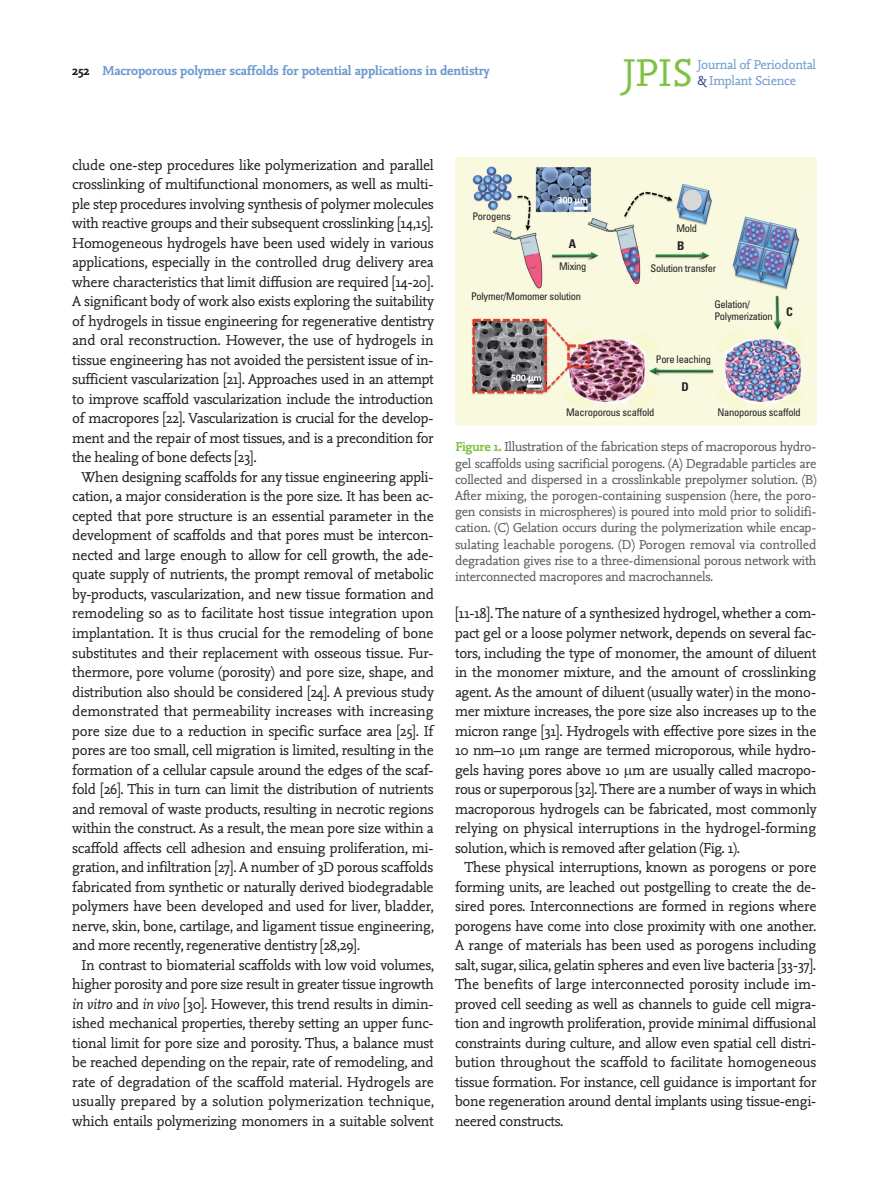
<style>
.page{position:relative;width:893px;height:1191px;background:#fff}
.page>*{position:absolute;margin:0;border:0;box-sizing:border-box;transform-origin:0 0}
.JPIS__둘째{font:40.5px "Nexus Mix";color:#7fc241}
.본문{font:15px/19.5px "Nexus Mix";letter-spacing:-.02em;color:#231f20;text-align:justify}
.캡션{font:13.5px/16.2px "Nexus Mix";letter-spacing:-.02em;color:#57585a;text-align:justify}
.러닝타이틀{font:700 13.5px "Nexus Mix";letter-spacing:-.01em;color:#6b99d0}
.jpis__full__둘째{font:13.5px "Nexus Mix";letter-spacing:-.02em;color:#6b99d0}
.쪽번호_짝{font:700 13.5px "Nexus Mix";color:#231f20}
.그림지문{font:700 condensed 12px "Univers LT Std";color:#231f20}
.그림지문-2{font:condensed 10.5px/12.6px "Univers LT Std";letter-spacing:-.025em;color:#231f20}
.s1{color:#253f8e}
.s2{font-style:italic}
.s3{font-weight:700;color:#7fc241}
</style>
<div class="page">
<img style="left:455px;top:157px;width:361px;height:268px">
<p class="쪽번호_짝" style="left:72px;top:62px;width:19px">252</p>
<p class="러닝타이틀" style="left:102px;top:62px;width:389px">Macroporous polymer scaffolds for potential applications in dentistry</p>
<p class="JPIS__둘째" style="left:623px;top:47px;width:71px">JPIS</p>
<p class="jpis__full__둘째" style="left:697px;top:56px;width:120px">Journal of Periodontal</p>
<p class="jpis__full__둘째" style="left:697px;top:72px;width:100px"><span class="s1">&amp;</span> Implant Science</p>
<p class="본문" style="left:72px;top:155px;width:363px">clude one-step procedures like polymerization and parallel crosslinking of multifunctional monomers, as well as multi&shy;ple step procedures involving synthesis of polymer molecules with reactive groups and their subsequent crosslinking [14,15].<br>Homogeneous hydrogels have been used widely in various applications, especially in the controlled drug delivery area where characteristics that limit diffusion are required [14-20].<br>A significant body of work also exists exploring the suitability of hydrogels in tissue engineering for regenerative dentistry and oral reconstruction. However, the use of hydrogels in tissue engineering has not avoided the persistent issue of in&shy;sufficient vascularization [21]. Approaches used in an attempt to improve scaffold vascularization include the introduction of macropores [22]. Vascularization is crucial for the develop&shy;ment and the repair of most tissues, and is a precondition for the healing of bone defects [23].</p>
<p class="본문" style="left:72px;top:467px;width:363px;text-indent:9px">When designing scaffolds for any tissue engineering appli&shy;cation, a major consideration is the pore size. It has been ac&shy;cepted that pore structure is an essential parameter in the development of scaffolds and that pores must be intercon&shy;nected and large enough to allow for cell growth, the ade&shy;quate supply of nutrients, the prompt removal of metabolic by-products, vascularization, and new tissue formation and remodeling so as to facilitate host tissue integration upon implantation. It is thus crucial for the remodeling of bone substitutes and their replacement with osseous tissue. Fur&shy;thermore, pore volume (porosity) and pore size, shape, and distribution also should be considered [24]. A previous study demonstrated that permeability increases with increasing pore size due to a reduction in specific surface area [25]. If pores are too small, cell migration is limited, resulting in the formation of a cellular capsule around the edges of the scaf&shy;fold [26]. This in turn can limit the distribution of nutrients and removal of waste products, resulting in necrotic regions within the construct. As a result, the mean pore size within a scaffold affects cell adhesion and ensuing proliferation, mi&shy;gration, and infiltration [27]. A number of 3D porous scaffolds fabricated from synthetic or naturally derived biodegradable polymers have been developed and used for liver, bladder, nerve, skin, bone, cartilage, and ligament tissue engineering, and more recently, regenerative dentistry [28,29].</p>
<p class="본문" style="left:72px;top:954px;width:363px;text-indent:9px">In contrast to biomaterial scaffolds with low void volumes, higher porosity and pore size result in greater tissue ingrowth <span class="s2">in vitro</span> and <span class="s2">in vivo</span> [30]. However, this trend results in dimin&shy;ished mechanical properties, thereby setting an upper func&shy;tional limit for pore size and porosity. Thus, a balance must be reached depending on the repair, rate of remodeling, and rate of degradation of the scaffold material. Hydrogels are usually prepared by a solution polymerization technique, which entails polymerizing monomers in a suitable solvent</p>
<p class="그림지문-2" style="left:472px;top:210px;width:40px">Porogens</p>
<p class="그림지문-2" style="left:676px;top:222px;width:22px">Mold</p>
<p class="그림지문" style="left:569px;top:236px;width:9px">A</p>
<p class="그림지문" style="left:677px;top:239px;width:9px">B</p>
<p class="그림지문-2" style="left:559px;top:260px;width:29px">Mixing</p>
<p class="그림지문-2" style="left:471px;top:290px;width:112px">Polymer/Momomer solution</p>
<p class="그림지문-2" style="left:650px;top:262px;width:67px">Solution transfer</p>
<p class="그림지문-2" style="left:714px;top:297px;width:60px">Gelation/<br>Polymerization</p>
<p class="그림지문-2" style="left:656px;top:353px;width:57px">Pore leaching</p>
<p class="그림지문" style="left:681px;top:379px;width:9px">D</p>
<p class="그림지문" style="left:786px;top:304px;width:8px">C</p>
<p class="그림지문-2" style="left:566px;top:406px;width:90px">Macroporous scaffold</p>
<p class="그림지문-2" style="left:717px;top:406px;width:85px">Nanoporous scaffold</p>
<p class="캡션" style="left:455px;top:439px;width:363px"><span class="s3">Figure 1.</span> Illustration of the fabrication steps of macroporous hydro&shy;gel scaffolds using sacrificial porogens. (A) Degradable particles are collected and dispersed in a crosslinkable prepolymer solution. (B)<br>After mixing, the porogen-containing suspension (here, the poro&shy;gen consists in microspheres) is poured into mold prior to solidifi&shy;cation. (C) Gelation occurs during the polymerization while encap&shy;sulating leachable porogens. (D) Porogen removal via controlled degradation gives rise to a three-dimensional porous network with interconnected macropores and macrochannels.</p>
<p class="본문" style="left:455px;top:603px;width:363px">[11-18]. The nature of a synthesized hydrogel, whether a com&shy;pact gel or a loose polymer network, depends on several fac&shy;tors, including the type of monomer, the amount of diluent in the monomer mixture, and the amount of crosslinking agent. As the amount of diluent (usually water) in the mono&shy;mer mixture increases, the pore size also increases up to the micron range [31]. Hydrogels with effective pore sizes in the 10 nm–10 m range are termed microporous, while hydro&shy;gels having pores above 10 m are usually called macropo&shy;rous or superporous [32]. There are a number of ways in which macroporous hydrogels can be fabricated, most commonly relying on physical interruptions in the hydrogel-forming solution, which is removed after gelation (Fig. 1).</p>
<p class="본문" style="left:455px;top:857px;width:363px;text-indent:9px">These physical interruptions, known as porogens or pore forming units, are leached out postgelling to create the de&shy;sired pores. Interconnections are formed in regions where porogens have come into close proximity with one another.<br>A range of materials has been used as porogens including salt, sugar, silica, gelatin spheres and even live bacteria [33-37].<br>The benefits of large interconnected porosity include im&shy;proved cell seeding as well as channels to guide cell migra&shy;tion and ingrowth proliferation, provide minimal diffusional constraints during culture, and allow even spatial cell distri&shy;bution throughout the scaffold to facilitate homogeneous tissue formation. For instance, cell guidance is important for bone regeneration around dental implants using tissue-engi&shy;neered constructs.</p>
</div>
